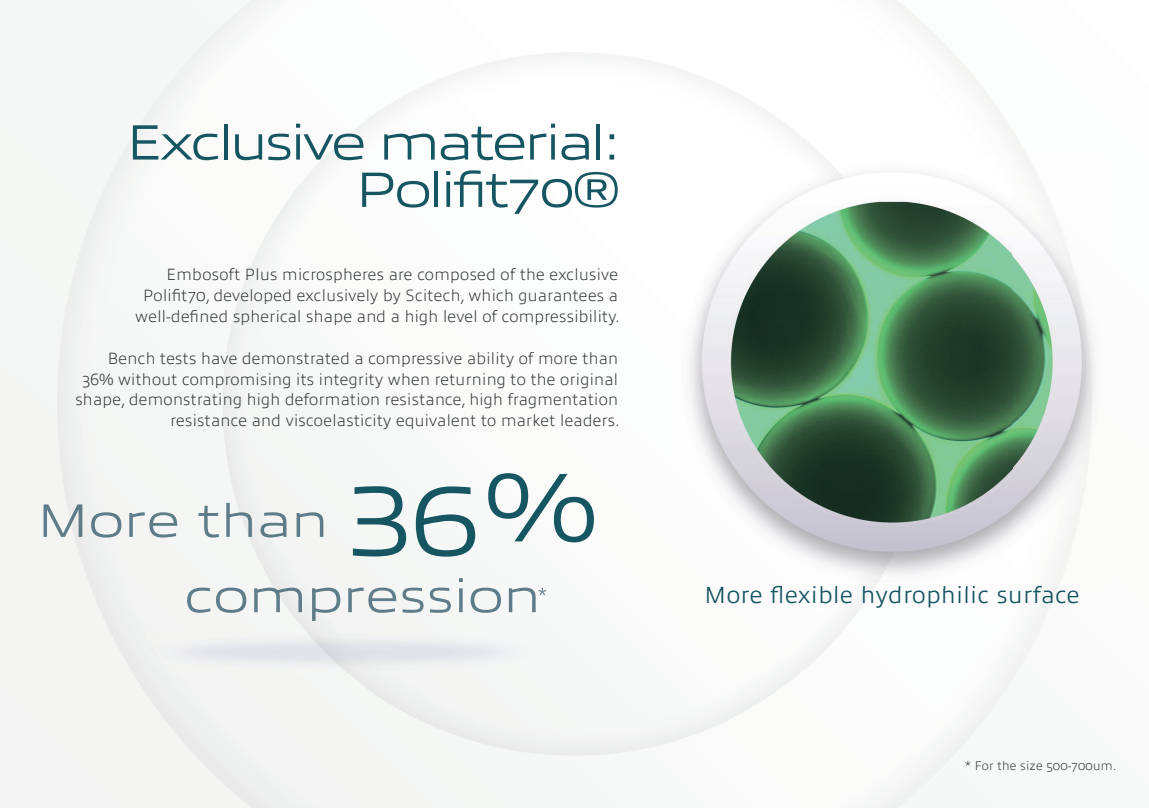
<style>
.page{position:relative;width:1149px;height:808px;background:#fff}
.page>*{position:absolute;margin:0;border:0;box-sizing:border-box;transform-origin:0 0}
.t1{font:300 98.4px "Allumi Std Extended";color:#165562}
.t2{font:300 49.95px/47.2px "Allumi Std Extended";letter-spacing:-.05em;color:#165562;text-align:right}
.t3{font:300 24px "Allumi Std";letter-spacing:.03em;color:#165562}
.t4{font:200 16.35px/20.9px "Allumi Std";letter-spacing:.02em;color:#333739;text-align:right}
.t5{font:200 12.6px "Allumi Std";letter-spacing:.02em;color:#333739}
</style>
<div class="page">
<img style="left:707px;top:589px;width:350px;height:19px">
<img style="left:187px;top:578px;width:348px;height:43px">
<img style="left:44px;top:503px;width:279px;height:34px">
<svg style="left:538px;top:588px;width:8px;height:7px"></svg>
<img style="left:675px;top:156px;width:421px;height:433px">
<img style="left:707px;top:586px;width:371px;height:3px">
<h2 class="t2" style="left:127px;top:120px;width:495px">Exclusive material:<br>Polifit70®</h2>
<p class="t4" style="left:135px;top:265px;width:485px">Embosoft Plus microspheres are composed of the exclusive<br>Polifit70, developed exclusively by Scitech, which guarantees a well-defined spherical shape and a high level of compressibility.</p>
<p class="t4" style="left:75px;top:348px;width:545px">Bench tests have demonstrated a compressive ability of more than 36% without compromising its integrity when returning to the original shape, demonstrating high deformation resistance, high fragmentation resistance and viscoelasticity equivalent to market leaders.</p>
<h1 class="t1" style="left:345px;top:455px;width:252px">3 %</h1>
<h1 class="t1" style="left:410px;top:469px;width:70px">6</h1>
<h3 class="t3" style="left:704px;top:582px;width:376px">More flexible hydrophilic surface</h3>
<p class="t5" style="left:964px;top:759px;width:153px">* For the size 500-700um.</p>
</div>
